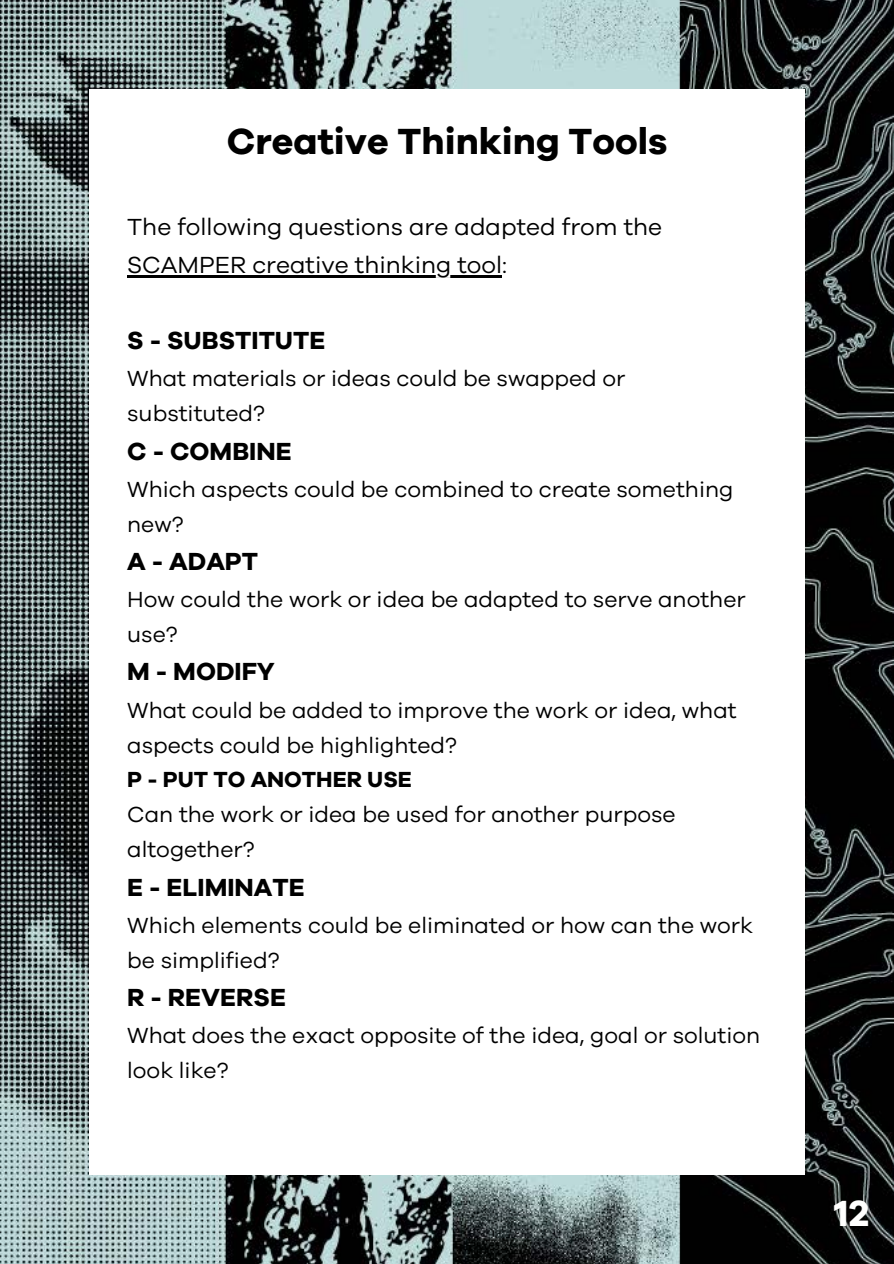
<style>
.page{position:relative;width:894px;height:1264px;background:#fff}
.page>*{position:absolute;margin:0;border:0;box-sizing:border-box;transform-origin:0 0}
.t1{font:700 37.5px "Galano Grotesque";color:#000}
.t2{font:700 37.5px "Galano Grotesque";color:#fffffe}
.t3{font:700 25.5px "Galano Grotesque";color:#000}
.t4{font:24px/37.2px "Galano Grotesque";color:#000}
.t5{font:22.5px/35px "Galano Grotesque";color:#000}
.t6{font:700 22.5px "Galano Grotesque";color:#000}
</style>
<div class="page">
<img style="left:0;top:0;width:893px;height:1263px">
<div style="left:89px;top:89px;width:715px;height:1086px;background:#fff"></div>
<hr style="left:127px;top:275px;width:375px;height:2px;background:#000">
<p class="t1" style="left:227px;top:118px;width:442px">Creative Thinking Tools</p>
<p class="t4" style="left:127px;top:209px;width:536px">The following questions are adapted from the<br>SCAMPER creative thinking tool:</p>
<p class="t3" style="left:127px;top:325px;width:200px">S - SUBSTITUTE</p>
<p class="t5" style="left:127px;top:361px;width:499px">What materials or ideas could be swapped or</p>
<p class="t5" style="left:127px;top:396px;width:139px">substituted?</p>
<p class="t3" style="left:127px;top:435px;width:166px">C - COMBINE</p>
<p class="t5" style="left:127px;top:472px;width:607px">Which aspects could be combined to create something new?</p>
<p class="t3" style="left:127px;top:545px;width:132px">A - ADAPT</p>
<p class="t5" style="left:127px;top:582px;width:620px">How could the work or idea be adapted to serve another use?</p>
<p class="t3" style="left:127px;top:656px;width:149px">M - MODIFY</p>
<p class="t5" style="left:127px;top:692px;width:611px">What could be added to improve the work or idea, what aspects could be highlighted?</p>
<p class="t6" style="left:127px;top:766px;width:286px">P - PUT TO ANOTHER USE</p>
<p class="t5" style="left:127px;top:797px;width:549px">Can the work or idea be used for another purpose altogether?</p>
<p class="t3" style="left:127px;top:871px;width:179px">E - ELIMINATE</p>
<p class="t5" style="left:127px;top:908px;width:627px">Which elements could be eliminated or how can the work be simplified?</p>
<p class="t3" style="left:127px;top:981px;width:160px">R - REVERSE</p>
<p class="t5" style="left:127px;top:1018px;width:634px">What does the exact opposite of the idea, goal or solution look like?</p>
<p class="t2" style="left:833px;top:1189px;width:37px">12</p>
</div>
